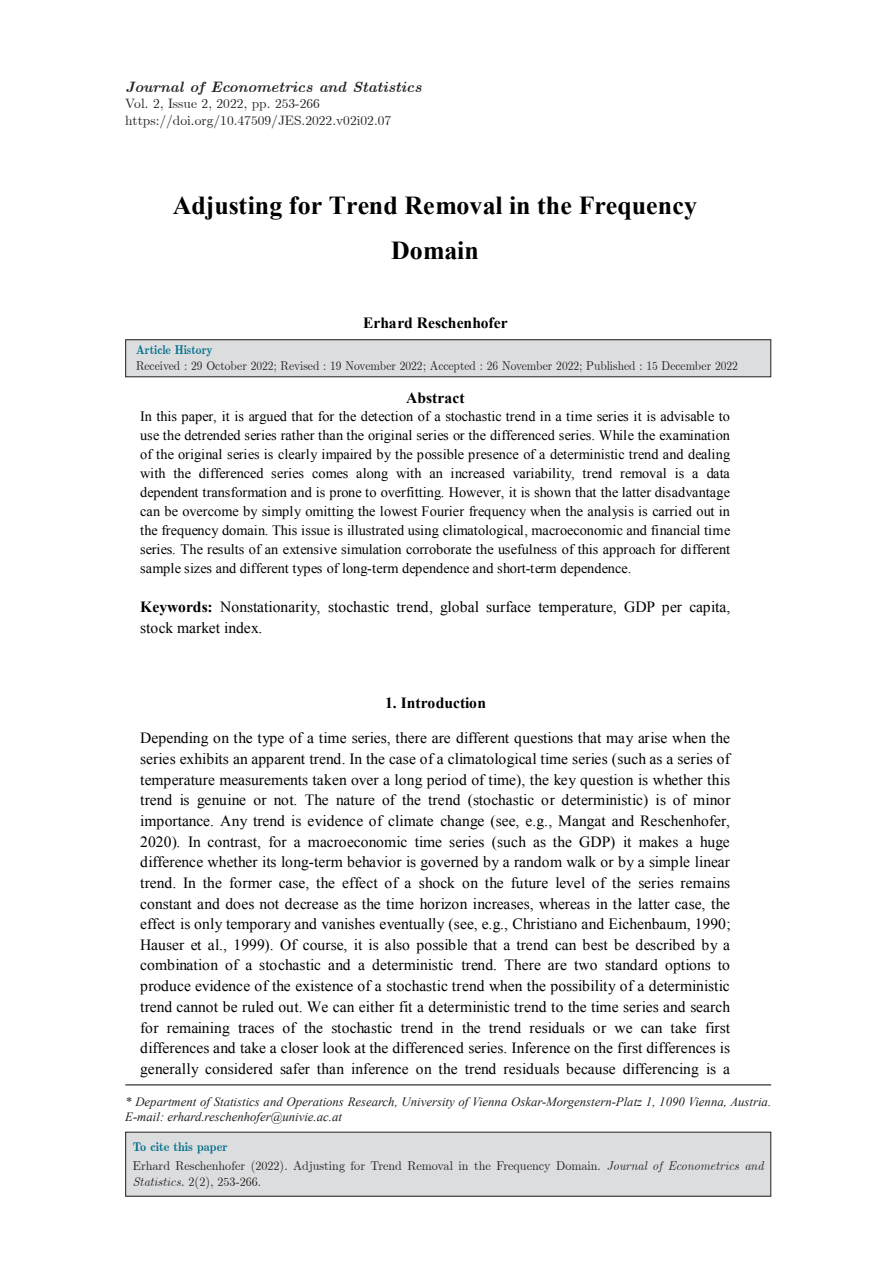
<style>
.page{position:relative;width:893px;height:1263px;background:#fff}
.page>*{position:absolute;margin:0;border:0;box-sizing:border-box;transform-origin:0 0}
.t1{font:700 25.8px/44.8px "Times New Roman";color:#000;text-align:center}
.t2{font:15.6px/20.7px "Times New Roman";letter-spacing:.005em;color:#000}
.t3{font:700 15.6px "Times New Roman";color:#000}
.t4{font:italic 700 15px "Euclid";color:#231f20}
.t5{font:14.4px/18.9px "Times New Roman";color:#000;text-align:justify}
.t6{font:13.5px "Euclid";color:#231f20}
.t7{font:italic 12.75px/15.3px "Times New Roman";color:#231f20}
.Keywords{font:12.75px/15.3px "Euclid";color:#231f20;scale:.95 1}
.auhtor_ref{font:12.75px "Euclid";color:#231f20;scale:.9 1}
.auhtor_ref-2{font:700 12.75px "Euclid";color:#01708a;scale:.95 1}
.auhtor_ref-3{font:700 12.75px "Euclid";color:#01708a;scale:.9 1}
.s1{font-weight:700}
.s2{font-style:italic}
</style>
<div class="page">
<hr style="left:125px;top:1084px;width:646px;height:1px;background:#231f20">
<div style="left:126px;top:340px;width:645px;height:37px;background:#dcdddf"></div>
<div style="left:125px;top:339px;width:646px;height:38px;border:1px solid #231f20"></div>
<div style="left:126px;top:1132px;width:645px;height:64px;background:#dcdddf"></div>
<p class="t4" style="left:125px;top:79px;width:298px">Journal of Econometrics and Statistics</p>
<p class="t6" style="left:125px;top:96px;width:196px">Vol. 2, Issue 2, 2022, pp. 253-266</p>
<p class="t6" style="left:125px;top:113px;width:267px">https://doi.org/10.47509/JES.2022.v02i02.07</p>
<p class="t1" style="left:173px;top:182px;width:526px">Adjusting for Trend Removal in the Frequency<br>Domain</p>
<p class="t3" style="left:363px;top:312px;width:146px">Erhard Reschenhofer</p>
<p class="auhtor_ref-3" style="left:136px;top:343px;width:87px">Article History</p>
<p class="auhtor_ref" style="left:136px;top:358px;width:670px">Received : 29 October 2022; Revised : 19 November 2022; Accepted : 26 November 2022; Published : 15 December 2022</p>
<p class="t3" style="left:406px;top:386px;width:60px">Abstract</p>
<p class="t5" style="left:140px;top:407px;width:592px">In this paper, it is argued that for the detection of a stochastic trend in a time series it is advisable to use the detrended series rather than the original series or the differenced series. While the examination of the original series is clearly impaired by the possible presence of a deterministic trend and dealing with the differenced series comes along with an increased variability, trend removal is a data dependent transformation and is prone to overfitting. However, it is shown that the latter disadvantage can be overcome by simply omitting the lowest Fourier frequency when the analysis is carried out in the frequency domain. This issue is illustrated using climatological, macroeconomic and financial time series. The results of an extensive simulation corroborate the usefulness of this approach for different sample sizes and different types of long-term dependence and short-term dependence.</p>
<p class="t2" style="left:140px;top:596px;width:592px"><span class="s1">Keywords:</span> Nonstationarity, stochastic trend, global surface temperature, GDP per capita, stock market index.</p>
<p class="t3" style="left:385px;top:692px;width:102px">1. Introduction</p>
<p class="t2" style="left:140px;top:728px;width:592px;text-align:justify">Depending on the type of a time series, there are different questions that may arise when the series exhibits an apparent trend. In the case of a climatological time series (such as a series of temperature measurements taken over a long period of time), the key question is whether this trend is genuine or not. The nature of the trend (stochastic or deterministic) is of minor importance. Any trend is evidence of climate change (see, e.g., Mangat and Reschenhofer, 2020). In contrast, for a macroeconomic time series (such as the GDP) it makes a huge difference whether its long-term behavior is governed by a random walk or by a simple linear trend. In the former case, the effect of a shock on the future level of the series remains constant and does not decrease as the time horizon increases, whereas in the latter case, the effect is only temporary and vanishes eventually (see, e.g., Christiano and Eichenbaum, 1990; Hauser et al., 1999). Of course, it is also possible that a trend can best be described by a combination of a stochastic and a deterministic trend. There are two standard options to produce evidence of the existence of a stochastic trend when the possibility of a deterministic trend cannot be ruled out. We can either fit a deterministic trend to the time series and search for remaining traces of the stochastic trend in the trend residuals or we can take first differences and take a closer look at the differenced series. Inference on the first differences is generally considered safer than inference on the trend residuals because differencing is a</p>
<p class="t7" style="left:125px;top:1093px;width:647px">* Department of Statistics and Operations Research, University of Vienna Oskar-Morgenstern-Platz 1, 1090 Vienna, Austria.<br>E-mail: erhard.reschenhofer@univie.ac.at</p>
<p class="auhtor_ref-2" style="left:133px;top:1139px;width:101px">To cite this paper</p>
<p class="Keywords" style="left:133px;top:1158px;width:665px">Erhard Reschenhofer (2022). Adjusting for Trend Removal in the Frequency Domain. <span class="s2">Journal of Econometrics and<br>Statistics.</span> 2(2), 253-266.</p>
</div>
